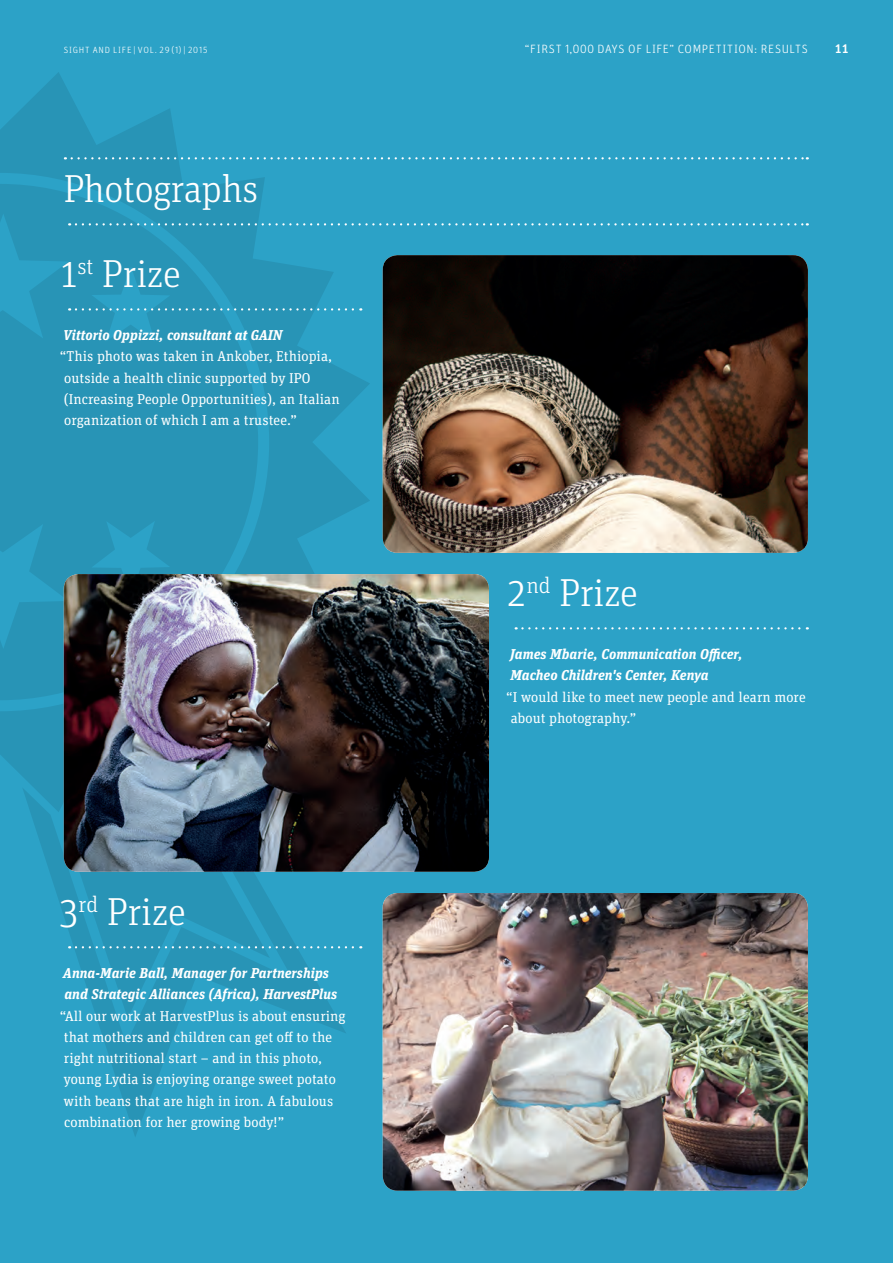
<style>
.page{position:relative;width:893px;height:1263px;background:#2ca2c7}
.page>*{position:absolute;margin:0;border:0;box-sizing:border-box;transform-origin:0 0}
.t1{font:300 39px/85.1px "Unit Slab Pro";color:#fff}
.t2{font:14.25px/21.3px "Unit Slab Pro";letter-spacing:.005em;color:#fff}
.t3{font:italic 700 14.25px/21.3px "Unit Slab Pro";letter-spacing:.005em;color:#fff}
.t4{font:500 13.5px "Unit Pro";color:#fff}
.t5{font:300 12px "Unit Pro";letter-spacing:.05em;color:#fff}
.t6{font:300 9px "Unit Pro";letter-spacing:.085em;color:#fff}
</style>
<div class="page">
<svg style="left:30px;top:812px;width:316px;height:324px"></svg>
<svg style="left:65px;top:872px;width:205px;height:146px;fill:#2894b6"></svg>
<svg style="left:0;top:72px;width:370px;height:740px;fill:#2894b6"></svg>
<img style="left:383px;top:255px;width:425px;height:298px">
<img style="left:383px;top:893px;width:425px;height:298px">
<img style="left:64px;top:574px;width:425px;height:298px">
<svg style="left:72px;top:157px;width:736px;height:2px"></svg>
<svg style="left:76px;top:223px;width:732px;height:2px"></svg>
<svg style="left:76px;top:308px;width:285px;height:3px"></svg>
<svg style="left:76px;top:946px;width:285px;height:2px"></svg>
<svg style="left:516px;top:627px;width:292px;height:2px"></svg>
<p class="t6" style="left:64px;top:44px;width:145px">SIGHT AND LIFE | VOL. 29 (1) | 2015</p>
<p class="t5" style="left:525px;top:41px;width:284px">“FIRST 1,000 DAYS OF LIFE” COMPETITION: RESULTS</p>
<p class="t4" style="left:835px;top:39px;width:15px">11</p>
<h1 class="t1" style="left:61px;top:145px;width:199px">Photographs<br>1<sup>st</sup> Prize</h1>
<p class="t3" style="left:63px;top:324px;width:221px">Vittorio Oppizzi, consultant at GAIN</p>
<p class="t2" style="left:60px;top:345px;width:281px">“This photo was taken in Ankober, Ethiopia, outside a health clinic supported by IPO (Increasing People Opportunities), an Italian organization of which I am a trustee.”</p>
<h1 class="t1" style="left:60px;top:868px;width:128px">3<sup>rd</sup> Prize</h1>
<p class="t3" style="left:63px;top:962px;width:275px">Anna-Marie Ball, Manager for Partnerships and Strategic Alliances (Africa), HarvestPlus</p>
<p class="t2" style="left:60px;top:1004px;width:287px">“All our work at HarvestPlus is about ensuring that mothers and children can get off to the right nutritional start – and in this photo, young Lydia is enjoying orange sweet potato with beans that are high in iron. A fabulous combination for her growing body!”</p>
<h1 class="t1" style="left:508px;top:549px;width:132px">2<sup>nd</sup> Prize</h1>
<p class="t3" style="left:510px;top:643px;width:234px">James Mbarie, Communication Officer,<br>Macheo Children's Center, Kenya</p>
<p class="t2" style="left:511px;top:686px;width:297px;text-indent:-4px">“I would like to meet new people and learn more about photography.”</p>
</div>
